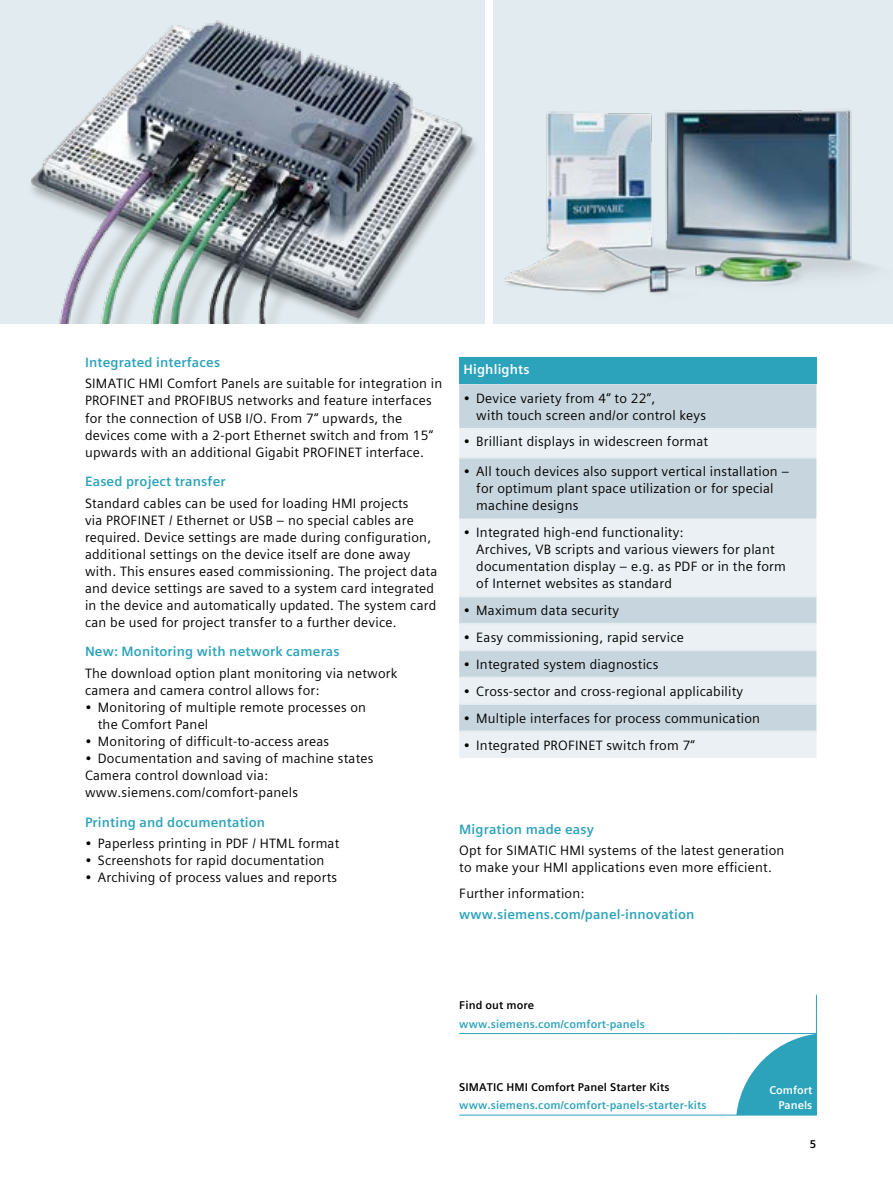
<style>
.page{position:relative;width:893px;height:1191px;background:#fff}
.page>*{position:absolute;margin:0;border:0;box-sizing:border-box;transform-origin:0 0}
.t1{font:13.5px/17px "Siemens Sans Global";letter-spacing:.015em;color:#000}
.t2{font:700 13.5px "Siemens Sans Global";letter-spacing:.01em;color:#2ca3bb}
.t3{font:700 13.5px "Siemens Sans Global";letter-spacing:.01em;color:#fff}
.t4{font:700 11.25px "Siemens Sans Global";letter-spacing:.01em;color:#2ca3bb}
.t5{font:700 11.25px "Siemens Sans Global";letter-spacing:.01em;color:#000}
.t6{font:700 11.25px "Siemens Sans Global";color:#fff}
</style>
<div class="page">
<img style="left:0;top:0;width:485px;height:323px">
<hr style="left:459px;top:1033px;width:277px;height:1px;background:#2ca3bb">
<hr style="left:459px;top:1114px;width:277px;height:1px;background:#2ca3bb">
<hr style="left:736px;top:1114px;width:81px;height:1px;background:#2ca3bb">
<svg style="left:736px;top:994px;width:81px;height:120px"></svg>
<div style="left:459px;top:357px;width:357px;height:27px;background:#2ca3bb"></div>
<div style="left:459px;top:384px;width:357px;height:44px;background:#c7d6de"></div>
<svg style="left:459px;top:428px;width:357px;height:330px;background:#dbe5ea"></svg>
<hr style="left:459px;top:457px;width:357px;height:1px;background:#e2ebef">
<hr style="left:459px;top:596px;width:357px;height:1px;background:#e2ebef">
<hr style="left:459px;top:623px;width:357px;height:1px;background:#e2ebef">
<hr style="left:459px;top:649px;width:357px;height:2px;background:#e2ebef">
<hr style="left:459px;top:676px;width:357px;height:2px;background:#e2ebef">
<hr style="left:459px;top:703px;width:357px;height:2px;background:#e2ebef">
<hr style="left:459px;top:730px;width:357px;height:2px;background:#e2ebef">
<div style="left:493px;top:0;width:400px;height:323px;background:#e2ebef"></div>
<img style="left:504px;top:110px;width:371px;height:184px">
<p class="t2" style="left:85px;top:352px;width:137px">Integrated interfaces</p>
<p class="t1" style="left:85px;top:375px;width:359px">SIMATIC HMI Comfort Panels are suitable for integration in PROFINET and PROFIBUS networks and feature interfaces for the connection of USB I/O. From 7“ upwards, the devices come with a 2-port Ethernet switch and from 15“ upwards with an additional Gigabit PROFINET interface.</p>
<p class="t2" style="left:85px;top:471px;width:142px">Eased project transfer</p>
<p class="t1" style="left:85px;top:494px;width:354px">Standard cables can be used for loading HMI projects<br>via PROFINET / Ethernet or USB – no special cables are required. Device settings are made during configuration, additional settings on the device itself are done away with. This ensures eased commissioning. The project data and device settings are saved to a system card integrated in the device and automatically updated. The system card can be used for project transfer to a further device.</p>
<p class="t2" style="left:85px;top:641px;width:256px">New: Monitoring with network cameras</p>
<p class="t1" style="left:85px;top:664px;width:314px">The download option plant monitoring via network camera and camera control allows for:</p>
<p class="t1" style="left:98px;top:698px;width:270px;text-indent:-13px">• Monitoring of multiple remote processes on the Comfort Panel</p>
<p class="t1" style="left:85px;top:732px;width:246px">• Monitoring of difficult-to-access areas</p>
<p class="t1" style="left:85px;top:749px;width:290px">• Documentation and saving of machine states<br>Camera control download via: www.siemens.com/comfort-panels</p>
<p class="t2" style="left:85px;top:811px;width:182px">Printing and documentation</p>
<p class="t1" style="left:85px;top:835px;width:256px">• Paperless printing in PDF / HTML format</p>
<p class="t1" style="left:85px;top:852px;width:241px">• Screenshots for rapid documentation</p>
<p class="t1" style="left:85px;top:869px;width:254px">• Archiving of process values and reports</p>
<p class="t3" style="left:463px;top:358px;width:68px">Highlights</p>
<p class="t1" style="left:476px;top:389px;width:231px;text-indent:-13px">• Device variety from 4“ to 22“,<br>with touch screen and/or control keys</p>
<p class="t1" style="left:463px;top:433px;width:246px">• Brilliant displays in widescreen format</p>
<p class="t1" style="left:476px;top:463px;width:314px;text-indent:-13px">• All touch devices also support vertical installation – for optimum plant space utilization or for special machine designs</p>
<p class="t1" style="left:476px;top:524px;width:311px;text-indent:-13px">• Integrated high-end functionality:<br>Archives, VB scripts and various viewers for plant documentation display – e.g. as PDF or in the form of Internet websites as standard</p>
<p class="t1" style="left:463px;top:602px;width:157px">• Maximum data security</p>
<p class="t1" style="left:463px;top:629px;width:222px">• Easy commissioning, rapid service</p>
<p class="t1" style="left:463px;top:656px;width:196px">• Integrated system diagnostics</p>
<p class="t1" style="left:463px;top:682px;width:281px">• Cross-sector and cross-regional applicability</p>
<p class="t1" style="left:463px;top:709px;width:298px">• Multiple interfaces for process communication</p>
<p class="t1" style="left:463px;top:736px;width:233px">• Integrated PROFINET switch from 7“</p>
<p class="t2" style="left:459px;top:818px;width:136px">Migration made easy</p>
<p class="t1" style="left:459px;top:842px;width:327px">Opt for SIMATIC HMI systems of the latest generation to make your HMI applications even more efficient.</p>
<p class="t1" style="left:459px;top:884px;width:127px">Further information:</p>
<p class="t2" style="left:459px;top:903px;width:237px">www.siemens.com/panel-innovation</p>
<p class="t5" style="left:459px;top:996px;width:76px">Find out more</p>
<p class="t4" style="left:459px;top:1015px;width:187px">www.siemens.com/comfort-panels</p>
<p class="t5" style="left:459px;top:1078px;width:212px">SIMATIC HMI Comfort Panel Starter Kits</p>
<p class="t6" style="left:769px;top:1081px;width:44px">Comfort</p>
<p class="t4" style="left:459px;top:1096px;width:249px">www.siemens.com/comfort-panels-starter-kits</p>
<p class="t6" style="left:778px;top:1096px;width:35px">Panels</p>
<p class="t5" style="left:810px;top:1135px;width:8px">5</p>
</div>
